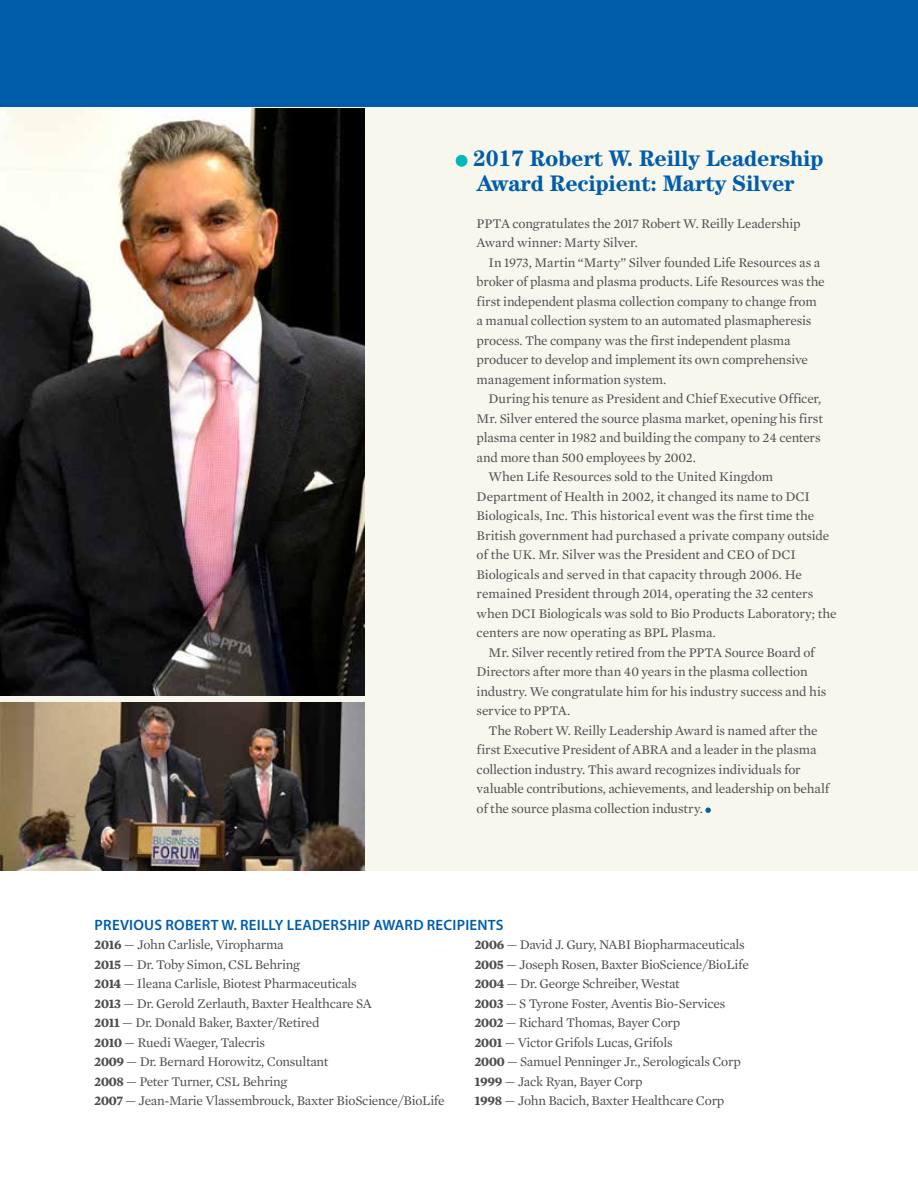
<style>
.page{position:relative;width:918px;height:1188px;background:#f8f7ee}
.page>*{position:absolute;margin:0;border:0;box-sizing:border-box;transform-origin:0 0}
.t1{font:700 22.5px/25.5px "Century";letter-spacing:-.015em;color:#005daa}
.t2{font:600 15px "Myriad Pro";letter-spacing:.015em;color:#005daa}
.t3{font:13.5px/19.5px "Mercury Text G1";letter-spacing:-.02em;color:#4d4d4f}
.t4{font:13.5px "Mercury Text G1";color:#4d4d4f}
.s1{font-weight:700}
</style>
<div class="page">
<svg style="left:705px;top:807px;width:6px;height:6px"></svg>
<div style="left:0;top:0;width:918px;height:107px;background:#005daa"></div>
<div style="left:456px;top:155px;width:12px;height:12px;background:#00baba;border-radius:50%"></div>
<img style="left:0;top:108px;width:364px;height:588px">
<img style="left:0;top:702px;width:364px;height:170px">
<div style="left:0;top:872px;width:918px;height:316px;background:#fff"></div>
<h1 class="t1" style="left:473px;top:145px;width:352px">2017 Robert W. Reilly Leadership<br>Award Recipient: Marty Silver</h1>
<p class="t3" style="left:477px;top:213px;width:325px">PPTA congratulates the 2017 Robert W. Reilly Leadership<br>Award winner: Marty Silver.</p>
<p class="t3" style="left:477px;top:252px;width:350px;text-indent:12px">In 1973, Martin “Marty” Silver founded Life Resources as a broker of plasma and plasma products. Life Resources was the first independent plasma collection company to change from a manual collection system to an automated plasmapheresis process. The company was the first independent plasma producer to develop and implement its own comprehensive management information system.</p>
<p class="t3" style="left:489px;top:388px;width:334px">During his tenure as President and Chief Executive Officer,</p>
<p class="t3" style="left:477px;top:408px;width:348px">Mr. Silver entered the source plasma market, opening his first</p>
<p class="t3" style="left:477px;top:427px;width:345px">plasma center in 1982 and building the company to 24 centers</p>
<p class="t3" style="left:477px;top:447px;width:221px">and more than 500 employees by 2002.</p>
<p class="t3" style="left:489px;top:466px;width:286px">When Life Resources sold to the United Kingdom</p>
<p class="t3" style="left:477px;top:486px;width:335px">Department of Health in 2002, it changed its name to DCI</p>
<p class="t4" style="left:477px;top:506px;width:339px">Biologicals, Inc. This historical event was the first time the</p>
<p class="t3" style="left:477px;top:525px;width:354px">British government had purchased a private company outside</p>
<p class="t3" style="left:477px;top:544px;width:321px">of the UK. Mr. Silver was the President and CEO of DCI</p>
<p class="t3" style="left:477px;top:564px;width:327px">Biologicals and served in that capacity through 2006. He</p>
<p class="t3" style="left:477px;top:583px;width:338px">remained President through 2014, operating the 32 centers</p>
<p class="t3" style="left:477px;top:603px;width:362px">when DCI Biologicals was sold to Bio Products Laboratory; the</p>
<p class="t3" style="left:477px;top:622px;width:241px">centers are now operating as BPL Plasma.</p>
<p class="t3" style="left:489px;top:642px;width:328px">Mr. Silver recently retired from the PPTA Source Board of</p>
<p class="t3" style="left:477px;top:661px;width:332px">Directors after more than 40 years in the plasma collection</p>
<p class="t3" style="left:477px;top:681px;width:351px">industry. We congratulate him for his industry success and his</p>
<p class="t3" style="left:477px;top:700px;width:95px">service to PPTA.</p>
<p class="t3" style="left:489px;top:720px;width:330px">The Robert W. Reilly Leadership Award is named after the</p>
<p class="t3" style="left:477px;top:739px;width:341px">first Executive President of ABRA and a leader in the plasma</p>
<p class="t3" style="left:477px;top:759px;width:326px">collection industry. This award recognizes individuals for</p>
<p class="t3" style="left:477px;top:778px;width:354px">valuable contributions, achievements, and leadership on behalf</p>
<p class="t3" style="left:477px;top:798px;width:228px">of the source plasma collection industry.</p>
<p class="t2" style="left:95px;top:915px;width:411px">PREVIOUS ROBERT W. REILLY LEADERSHIP AWARD RECIPIENTS</p>
<p class="t3" style="left:94px;top:934px;width:352px"><span class="s1">2016</span> — John Carlisle, Viropharma<br><span class="s1">2015</span> — Dr. Toby Simon, CSL Behring<br><span class="s1">2014</span> — Ileana Carlisle, Biotest Pharmaceuticals<br><span class="s1">2013</span> — Dr. Gerold Zerlauth, Baxter Healthcare SA<br><span class="s1">2011</span> — Dr. Donald Baker, Baxter/Retired<br><span class="s1">2010</span> — Ruedi Waeger, Talecris<br><span class="s1">2009</span> — Dr. Bernard Horowitz, Consultant<br><span class="s1">2008</span> — Peter Turner, CSL Behring<br><span class="s1">2007</span> — Jean-Marie Vlassembrouck, Baxter BioScience/BioLife</p>
<p class="t3" style="left:475px;top:934px;width:276px"><span class="s1">2006</span> — David J. Gury, NABI Biopharmaceuticals <span class="s1">2005</span> — Joseph Rosen, Baxter BioScience/BioLife <span class="s1">2004</span> — Dr. George Schreiber, Westat<br><span class="s1">2003</span> — S Tyrone Foster, Aventis Bio-Services <span class="s1">2002</span> — Richard Thomas, Bayer Corp<br><span class="s1">2001</span> — Victor Grifols Lucas, Grifols<br><span class="s1">2000</span> — Samuel Penninger Jr., Serologicals Corp <span class="s1">1999</span> — Jack Ryan, Bayer Corp<br><span class="s1">1998</span> — John Bacich, Baxter Healthcare Corp</p>
</div>
